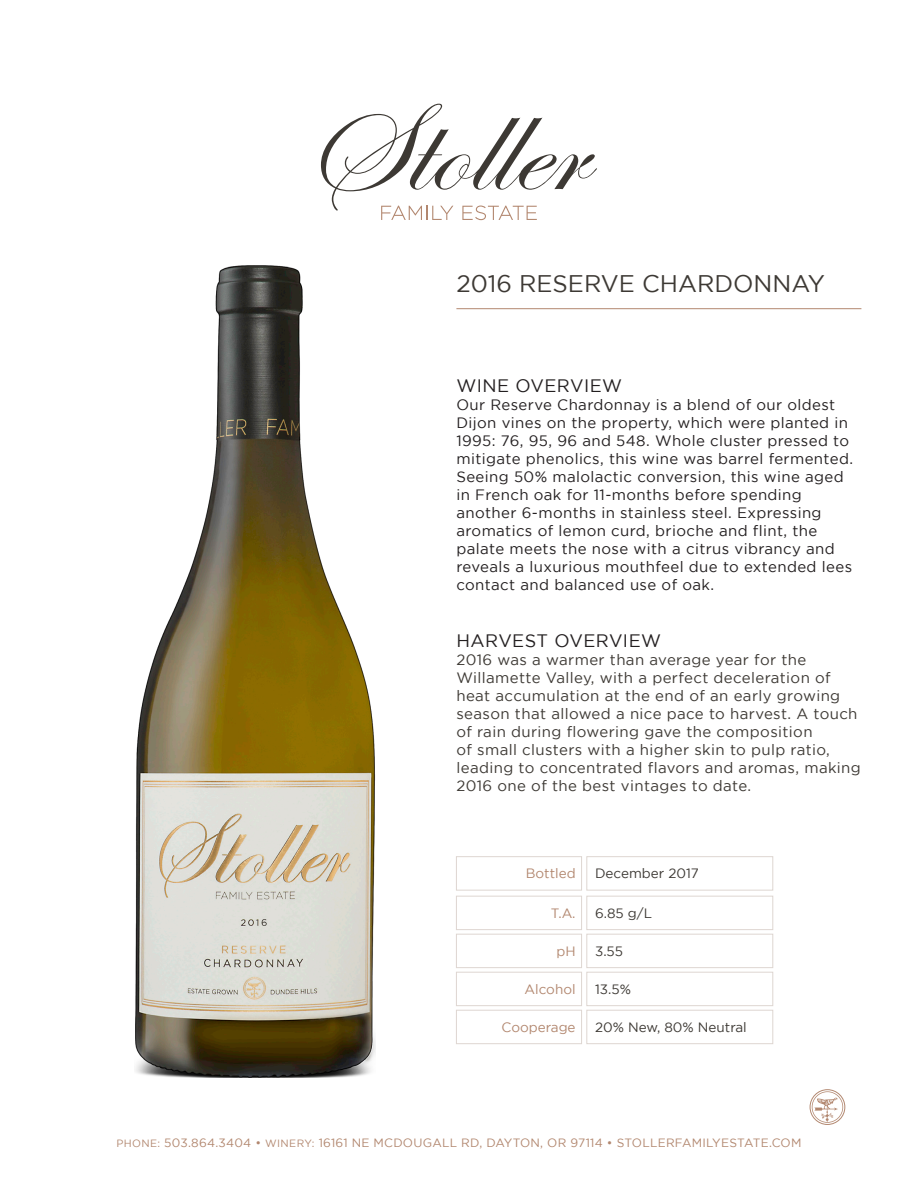
<style>
.page{position:relative;width:918px;height:1188px;background:#fff}
.page>*{position:absolute;margin:0;border:0;box-sizing:border-box;transform-origin:0 0}
.Wine_Name_Header_Blk{font:24px "Gotham";color:#3d3934}
.SUBHEAD_all_caps{font:18px "Gotham";letter-spacing:.025em;color:#231f20}
.SUBHEAD_all_caps-2{font:15px/18px "Gotham";letter-spacing:.025em;color:#231f20}
.SUBHEAD_all_caps-3{font:15px/18px "Gotham";letter-spacing:.025em;color:#3d3934}
.Wine_Info_Chart_BLAC{font:13.5px "Gotham";color:#3d3934}
.Wine_Info_Chart_GOLD{font:13.5px "Gotham";color:#b2876f}
.Contact_Info_Text{font:12px "Gotham";letter-spacing:.02em;color:#b2876f}
.s1{font-size:10.5px}
</style>
<div class="page">
<svg style="left:321px;top:104px;width:276px;height:116px"></svg>
<svg style="left:810px;top:1089px;width:35px;height:36px"></svg>
<hr style="left:456px;top:308px;width:405px;height:1px;background:#b2876f">
<div style="left:456px;top:856px;width:126px;height:35px;border:1px solid #ded6d1"></div>
<div style="left:586px;top:856px;width:187px;height:35px;border:1px solid #ded6d1"></div>
<div style="left:456px;top:934px;width:126px;height:34px;border:1px solid #ded6d1"></div>
<div style="left:586px;top:934px;width:187px;height:34px;border:1px solid #ded6d1"></div>
<div style="left:456px;top:972px;width:126px;height:34px;border:1px solid #ded6d1"></div>
<div style="left:586px;top:972px;width:187px;height:34px;border:1px solid #ded6d1"></div>
<div style="left:456px;top:896px;width:126px;height:34px;border:1px solid #ded6d1"></div>
<div style="left:586px;top:896px;width:187px;height:34px;border:1px solid #ded6d1"></div>
<div style="left:456px;top:1010px;width:126px;height:34px;border:1px solid #ded6d1"></div>
<div style="left:586px;top:1010px;width:187px;height:34px;border:1px solid #ded6d1"></div>
<img style="left:135px;top:266px;width:240px;height:812px">
<p class="Wine_Name_Header_Blk" style="left:456px;top:270px;width:370px">2016 RESERVE CHARDONNAY</p>
<p class="SUBHEAD_all_caps" style="left:456px;top:376px;width:167px">WINE OVERVIEW</p>
<p class="SUBHEAD_all_caps-2" style="left:456px;top:396px;width:398px">Our Reserve Chardonnay is a blend of our oldest Dijon vines on the property, which were planted in 1995: 76, 95, 96 and 548. Whole cluster pressed to mitigate phenolics, this wine was barrel fermented.<br>Seeing 50% malolactic conversion, this wine aged in French oak for 11-months before spending another 6-months in stainless steel. Expressing aromatics of lemon curd, brioche and flint, the palate meets the nose with a citrus vibrancy and reveals a luxurious mouthfeel due to extended lees contact and balanced use of oak.</p>
<p class="SUBHEAD_all_caps" style="left:456px;top:630px;width:206px">HARVEST OVERVIEW</p>
<p class="SUBHEAD_all_caps-3" style="left:456px;top:650px;width:406px">2016 was a warmer than average year for the Willamette Valley, with a perfect deceleration of heat accumulation at the end of an early growing season that allowed a nice pace to harvest. A touch of rain during flowering gave the composition<br>of small clusters with a higher skin to pulp ratio, leading to concentrated flavors and aromas, making 2016 one of the best vintages to date.</p>
<p class="Wine_Info_Chart_GOLD" style="left:526px;top:866px;width:51px">Bottled</p>
<p class="Wine_Info_Chart_BLAC" style="left:595px;top:866px;width:105px">December 2017</p>
<p class="Wine_Info_Chart_GOLD" style="left:551px;top:906px;width:26px">T.A.</p>
<p class="Wine_Info_Chart_BLAC" style="left:595px;top:906px;width:59px">6.85 g/L</p>
<p class="Wine_Info_Chart_GOLD" style="left:556px;top:944px;width:21px">pH</p>
<p class="Wine_Info_Chart_BLAC" style="left:595px;top:944px;width:30px">3.55</p>
<p class="Wine_Info_Chart_GOLD" style="left:525px;top:982px;width:53px">Alcohol</p>
<p class="Wine_Info_Chart_BLAC" style="left:595px;top:982px;width:37px">13.5%</p>
<p class="Wine_Info_Chart_GOLD" style="left:502px;top:1020px;width:76px">Cooperage</p>
<p class="Wine_Info_Chart_BLAC" style="left:595px;top:1020px;width:153px">20% New, 80% Neutral</p>
<p class="Contact_Info_Text" style="left:117px;top:1136px;width:686px"><span class="s1">PHONE:</span> 503.864.3404 • <span class="s1">WINERY:</span> 16161 NE MCDOUGALL RD, DAYTON, OR 97114 • STOLLERFAMILYESTATE.COM</p>
</div>
